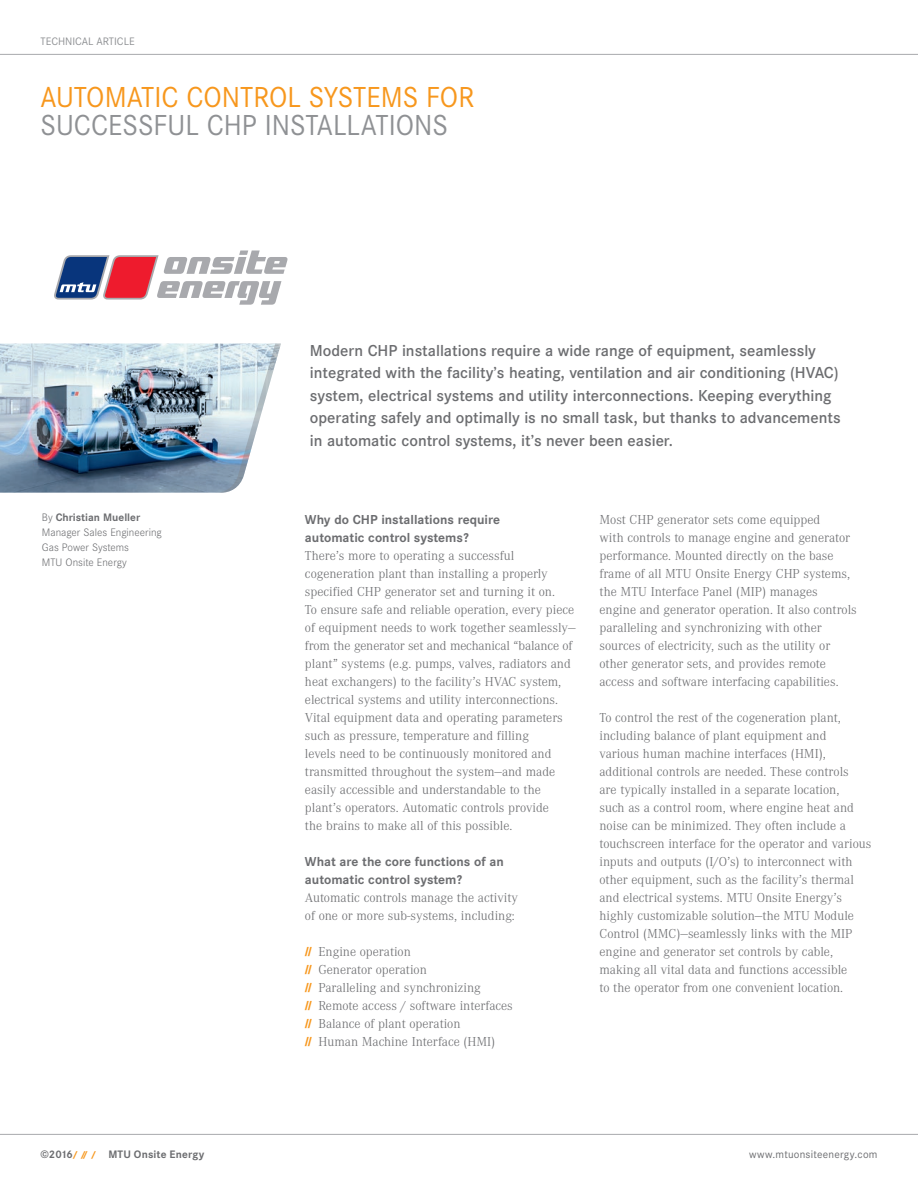
<style>
.page{position:relative;width:918px;height:1188px;background:#fff}
.page>*{position:absolute;margin:0;border:0;box-sizing:border-box;transform-origin:0 0}
.t1{font:30px "Corporate S";color:#f7971d;scale:.95 1}
.t2{font:30px "Corporate S";color:#8f9194;scale:.95 1}
.t3{font:600 16.5px/22.5px "Corporate S";color:#6c6d70}
.t4{font:300 13.5px/18px "Corporate A";color:#6c6d70}
.t5{font:700 13.5px/18px "Corporate S";color:#6c6d70}
.t6{font:300 11.25px/15px "Corporate S";color:#6c6d70}
.t7{font:700 11.25px "Corporate S";letter-spacing:.015em;color:#6c6d70}
.t8{font:11.25px "Corporate S";letter-spacing:.02em;color:#6c6d70}
.t9{font:11.25px "Corporate S";color:#8f9194}
.s1{font-weight:700}
.s2{font-family:"Corporate S";font-weight:800;font-style:italic;font-size:10.5px;color:#f7971d}
.s3{font-weight:800;font-size:8.7px;color:#f7971d}
</style>
<div class="page">
<hr style="left:0;top:1134px;width:918px;height:1px;background:#a8a9ad">
<hr style="left:0;top:54px;width:918px;height:1px;background:#a8a9ad">
<svg style="left:54px;top:250px;width:234px;height:55px"></svg>
<img style="left:0;top:343px;width:216px;height:150px">
<svg style="left:216px;top:343px;width:65px;height:150px"></svg>
<p class="t9" style="left:40px;top:35px;width:96px">TECHNICAL ARTICLE</p>
<h1 class="t1" style="left:40px;top:80px;width:458px">AUTOMATIC CONTROL SYSTEMS FOR</h1>
<h1 class="t2" style="left:40px;top:108px;width:431px">SUCCESSFUL CHP INSTALLATIONS</h1>
<p class="t6" style="left:42px;top:510px;width:121px">By <span class="s1">Christian Mueller<br></span>Manager Sales Engineering<br>Gas Power Systems<br>MTU Onsite Energy</p>
<p class="t3" style="left:310px;top:339px;width:532px">Modern CHP installations require a wide range of equipment, seamlessly integrated with the facility’s heating, ventilation and air conditioning (HVAC) system, electrical systems and utility interconnections. Keeping everything operating safely and optimally is no small task, but thanks to advancements in automatic control systems, it’s never been easier.</p>
<p class="t5" style="left:305px;top:511px;width:197px">Why do CHP installations require automatic control systems?</p>
<p class="t4" style="left:305px;top:547px;width:272px">There’s more to operating a successful cogeneration plant than installing a properly specified CHP generator set and turning it on.<br>To ensure safe and reliable operation, every piece of equipment needs to work together seamlessly— from the generator set and mechanical “balance of plant” systems (e.g. pumps, valves, radiators and heat exchangers) to the facility’s HVAC system, electrical systems and utility interconnections.<br>Vital equipment data and operating parameters such as pressure, temperature and filling<br>levels need to be continuously monitored and transmitted throughout the system—and made easily accessible and understandable to the plant’s operators. Automatic controls provide<br>the brains to make all of this possible.</p>
<p class="t5" style="left:305px;top:853px;width:200px">What are the core functions of an automatic control system?</p>
<p class="t4" style="left:305px;top:889px;width:214px">Automatic controls manage the activity of one or more sub-systems, including:</p>
<p class="t4" style="left:305px;top:943px;width:209px"><sup>//</sup> Engine operation<br><sup>//</sup> Generator operation<br><sup>//</sup> Paralleling and synchronizing<br><span class="s2">//</span> Remote access / software interfaces <span class="s2">//</span> Balance of plant operation<br><span class="s2">//</span> Human Machine Interface (HMI)</p>
<p class="t4" style="left:600px;top:511px;width:259px">Most CHP generator sets come equipped<br>with controls to manage engine and generator performance. Mounted directly on the base frame of all MTU Onsite Energy CHP systems, the MTU Interface Panel (MIP) manages engine and generator operation. It also controls paralleling and synchronizing with other sources of electricity, such as the utility or other generator sets, and provides remote access and software interfacing capabilities.</p>
<p class="t4" style="left:600px;top:709px;width:273px">To control the rest of the cogeneration plant, including balance of plant equipment and<br>various human machine interfaces (HMI), additional controls are needed. These controls<br>are typically installed in a separate location,<br>such as a control room, where engine heat and noise can be minimized. They often include a touchscreen interface for the operator and various inputs and outputs (I/O’s) to interconnect with other equipment, such as the facility’s thermal and electrical systems. MTU Onsite Energy’s highly customizable solution—the MTU Module Control (MMC)—seamlessly links with the MIP engine and generator set controls by cable, making all vital data and functions accessible<br>to the operator from one convenient location.</p>
<p class="t7" style="left:40px;top:1148px;width:165px">©2016<span class="s3">/ // /</span> MTU Onsite Energy</p>
<p class="t8" style="left:749px;top:1148px;width:130px">www.mtuonsiteenergy.com</p>
</div>
